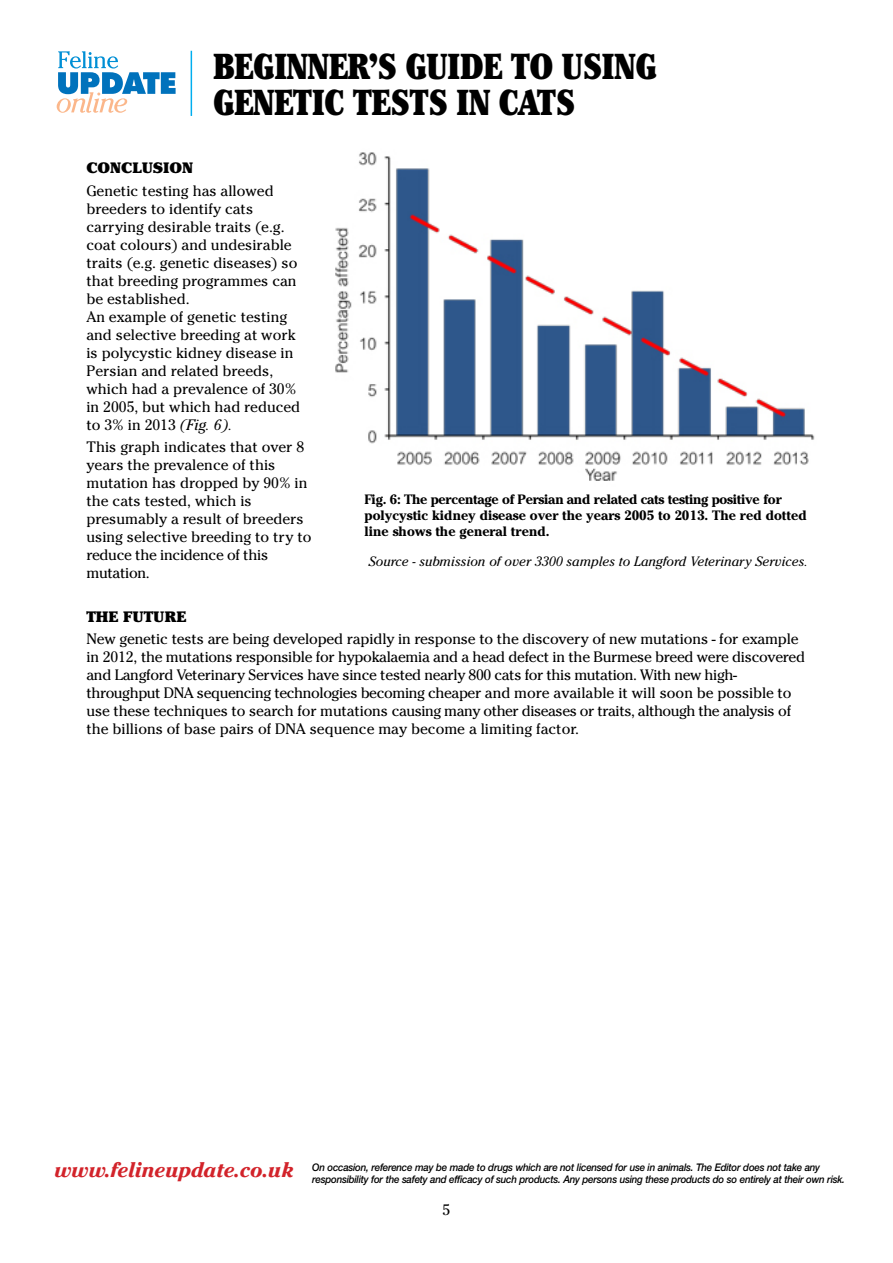
<style>
.page{position:relative;width:893px;height:1263px;background:#fff}
.page>*{position:absolute;margin:0;border:0;box-sizing:border-box;transform-origin:0 0}
.t1{font:900 condensed 36px/36px "Cheltenham";letter-spacing:-.03em;color:#000}
.t2{font:15px/18px "Cheltenham";color:#000}
.t3{font:15px/18px "Cheltenham";letter-spacing:-.02em;color:#000}
.t4{font:900 15px "Cheltenham";color:#000}
.t5{font:700 13.5px/16.2px "Cheltenham";color:#000}
.t6{font:italic 13.5px "Cheltenham";color:#000}
.t7{font:italic 500 10.5px/12px "Helvetica Neue";letter-spacing:-.025em;color:#000;scale:.93 1}
.s1{font-style:italic}
.s2{font-family:"Cheltenham";font-weight:700;font-size:21px;color:#d2232a}
</style>
<div class="page">
<img style="left:335px;top:152px;width:480px;height:329px">
<svg style="left:57px;top:51px;width:119px;height:62px"></svg>
<hr style="left:191px;top:51px;width:1px;height:65px;background:#00aeef">
<h1 class="t1" style="left:213px;top:47px;width:446px">BEGINNER’S GUIDE TO USING<br>GENETIC TESTS IN CATS</h1>
<p class="t4" style="left:86px;top:159px;width:108px">CONCLUSION</p>
<p class="t2" style="left:86px;top:181px;width:215px">Genetic testing has allowed breeders to identify cats carrying desirable traits (e.g. coat colours) and undesirable traits (e.g. genetic diseases) so that breeding programmes can be established.<br>An example of genetic testing and selective breeding at work is polycystic kidney disease in<br>Persian and related breeds, which had a prevalence of 30% in 2005, but which had reduced to 3% in 2013 <span class="s1">(Fig. 6).</span></p>
<p class="t2" style="left:86px;top:438px;width:227px">This graph indicates that over 8 years the prevalence of this mutation has dropped by 90% in the cats tested, which is presumably a result of breeders using selective breeding to try to reduce the incidence of this mutation.</p>
<p class="t5" style="left:365px;top:491px;width:444px">Fig. 6: The percentage of Persian and related cats testing positive for polycystic kidney disease over the years 2005 to 2013. The red dotted line shows the general trend.</p>
<p class="t6" style="left:369px;top:554px;width:441px">Source - submission of over 3300 samples to Langford Veterinary Services.</p>
<p class="t4" style="left:86px;top:608px;width:102px">THE FUTURE</p>
<p class="t3" style="left:86px;top:630px;width:720px">New genetic tests are being developed rapidly in response to the discovery of new mutations - for example in 2012, the mutations responsible for hypokalaemia and a head defect in the Burmese breed were discovered and Langford Veterinary Services have since tested nearly 800 cats for this mutation. With new high&shy;throughput DNA sequencing technologies becoming cheaper and more available it will soon be possible to use these techniques to search for mutations causing many other diseases or traits, although the analysis of the billions of base pairs of DNA sequence may become a limiting factor.</p>
<p class="t7" style="left:312px;top:1161px;width:574px;text-indent:-258px"><span class="s2">www.felineupdate.co.uk</span> On occasion, reference may be made to drugs which are not licensed for use in animals. The Editor does not take any responsibility for the safety and efficacy of such products. Any persons using these products do so entirely at their own risk.</p>
<p class="t2" style="left:443px;top:1200px;width:9px">5</p>
</div>
